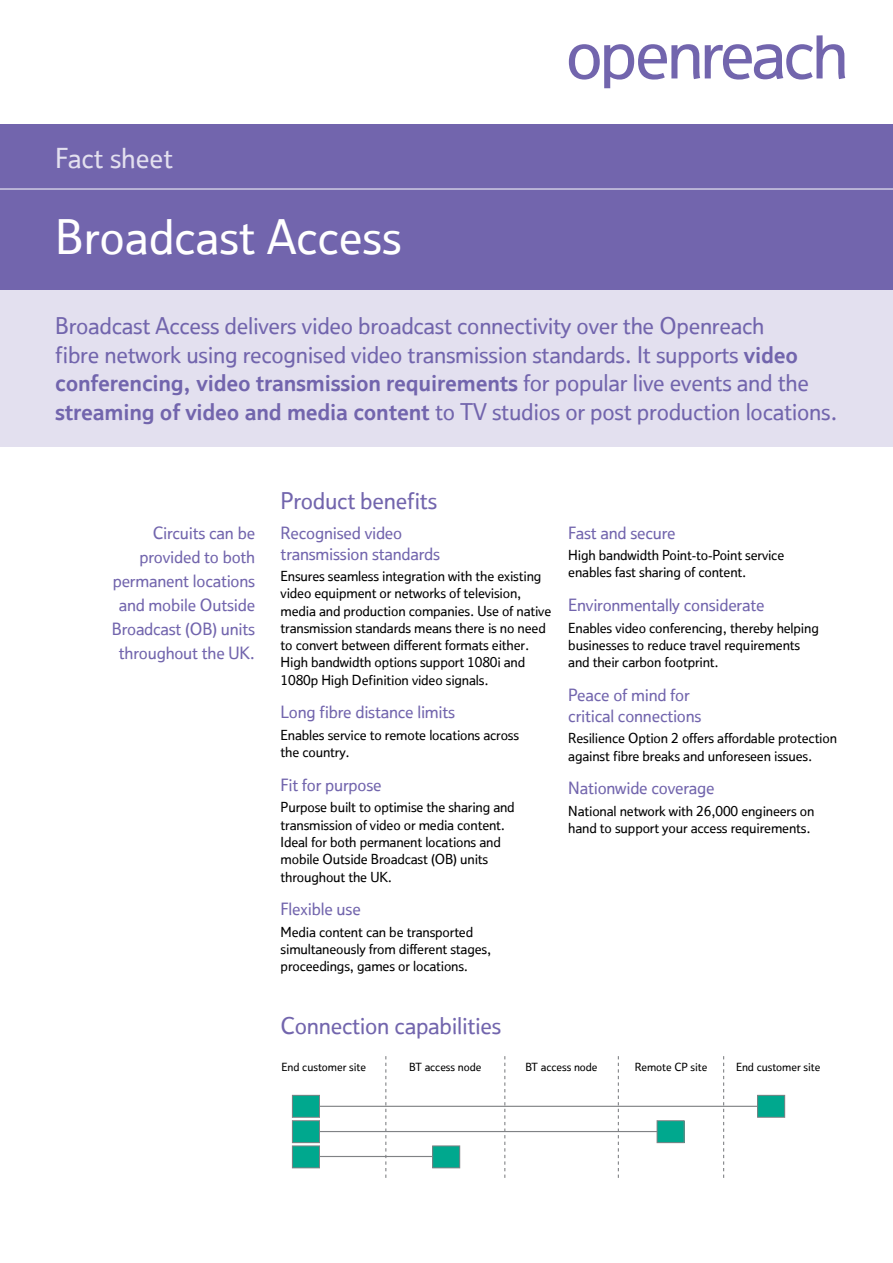
<style>
.page{position:relative;width:893px;height:1263px;background:#fff}
.page>*{position:absolute;margin:0;border:0;box-sizing:border-box;transform-origin:0 0}
.t1{font:500 46.5px "Openreach";color:#fff}
.t2{font:500 26.85px "Openreach";color:#e3e0ef}
.t3{font:500 22.5px/28.5px "Openreach";letter-spacing:-.01em;color:#7265ad}
.t4{font:500 16.5px/24px "Openreach";letter-spacing:-.01em;color:#7265ad}
.t5{font:500 13.5px/17.2px "Openreach";letter-spacing:-.01em;color:#000}
.t6{font:500 10.95px "Openreach";color:#000}
.s1{font-weight:700}
</style>
<div class="page">
<svg style="left:385px;top:1056px;width:1px;height:122px"></svg>
<svg style="left:504px;top:1056px;width:1px;height:122px"></svg>
<svg style="left:618px;top:1056px;width:1px;height:122px"></svg>
<svg style="left:723px;top:1056px;width:1px;height:122px"></svg>
<hr style="left:306px;top:1106px;width:465px;height:1px;background:#808285">
<hr style="left:306px;top:1131px;width:365px;height:1px;background:#808285">
<hr style="left:306px;top:1156px;width:140px;height:1px;background:#808285">
<div style="left:292px;top:1095px;width:27px;height:22px;background:#00a88e"></div>
<div style="left:292px;top:1095px;width:28px;height:23px;border:1px solid #808285"></div>
<div style="left:292px;top:1121px;width:27px;height:22px;background:#00a88e"></div>
<div style="left:292px;top:1120px;width:28px;height:23px;border:1px solid #808285"></div>
<div style="left:292px;top:1146px;width:27px;height:22px;background:#00a88e"></div>
<div style="left:292px;top:1145px;width:28px;height:23px;border:1px solid #808285"></div>
<div style="left:758px;top:1095px;width:27px;height:22px;background:#00a88e"></div>
<div style="left:757px;top:1095px;width:28px;height:23px;border:1px solid #808285"></div>
<div style="left:657px;top:1121px;width:27px;height:22px;background:#00a88e"></div>
<div style="left:657px;top:1120px;width:27px;height:23px;border:1px solid #808285"></div>
<div style="left:433px;top:1146px;width:27px;height:22px;background:#00a88e"></div>
<div style="left:432px;top:1145px;width:28px;height:23px;border:1px solid #808285"></div>
<div style="left:0;top:289px;width:893px;height:158px;background:#e3e0ef"></div>
<div style="left:0;top:124px;width:893px;height:165px;background:#7265ad"></div>
<hr style="left:0;top:189px;width:893px;height:1px;background:#fff">
<svg style="left:569px;top:35px;width:276px;height:53px"></svg>
<h2 class="t2" style="left:55px;top:142px;width:119px">Fact sheet</h2>
<h1 class="t1" style="left:55px;top:209px;width:348px">Broadcast Access</h1>
<p class="t3" style="left:55px;top:311px;width:784px">Broadcast Access delivers video broadcast connectivity over the Openreach<br>fibre network using recognised video transmission standards. It supports <span class="s1">video conferencing, video transmission requirements</span> for popular live events and the <span class="s1">streaming of video and media content</span> to TV studios or post production locations.</p>
<p class="t4" style="left:112px;top:520px;width:145px;text-align:right">Circuits can be provided to both permanent locations and mobile Outside<br>Broadcast (OB) units throughout the UK.</p>
<h3 class="t3" style="left:281px;top:486px;width:158px">Product benefits</h3>
<p class="t4" style="left:281px;top:522px;width:161px;line-height:21px">Recognised video transmission standards</p>
<p class="t5" style="left:281px;top:567px;width:272px">Ensures seamless integration with the existing video equipment or networks of television, media and production companies. Use of native transmission standards means there is no need to convert between different formats either.<br>High bandwidth options support 1080i and 1080p High Definition video signals.</p>
<p class="t4" style="left:281px;top:700px;width:176px">Long fibre distance limits</p>
<p class="t5" style="left:281px;top:726px;width:240px">Enables service to remote locations across the country.</p>
<p class="t4" style="left:281px;top:773px;width:102px">Fit for purpose</p>
<p class="t5" style="left:281px;top:799px;width:236px">Purpose built to optimise the sharing and transmission of video or media content.<br>Ideal for both permanent locations and mobile Outside Broadcast (OB) units throughout the UK.</p>
<p class="t4" style="left:281px;top:897px;width:82px">Flexible use</p>
<p class="t5" style="left:281px;top:923px;width:212px">Media content can be transported simultaneously from different stages, proceedings, games or locations.</p>
<h3 class="t3" style="left:281px;top:1011px;width:222px">Connection capabilities</h3>
<p class="t4" style="left:568px;top:520px;width:109px">Fast and secure</p>
<p class="t5" style="left:568px;top:546px;width:217px">High bandwidth Point-to-Point service enables fast sharing of content.</p>
<p class="t4" style="left:568px;top:593px;width:198px">Environmentally considerate</p>
<p class="t5" style="left:568px;top:619px;width:252px">Enables video conferencing, thereby helping businesses to reduce travel requirements and their carbon footprint.</p>
<p class="t4" style="left:568px;top:684px;width:135px;line-height:21px">Peace of mind for critical connections</p>
<p class="t5" style="left:568px;top:730px;width:270px">Resilience Option 2 offers affordable protection against fibre breaks and unforeseen issues.</p>
<p class="t4" style="left:568px;top:776px;width:148px">Nationwide coverage</p>
<p class="t5" style="left:568px;top:802px;width:248px">National network with 26,000 engineers on hand to support your access requirements.</p>
<p class="t6" style="left:282px;top:1061px;width:86px">End customer site</p>
<p class="t6" style="left:409px;top:1061px;width:74px">BT access node</p>
<p class="t6" style="left:525px;top:1061px;width:74px">BT access node</p>
<p class="t6" style="left:635px;top:1061px;width:74px">Remote CP site</p>
<p class="t6" style="left:736px;top:1061px;width:86px">End customer site</p>
</div>
